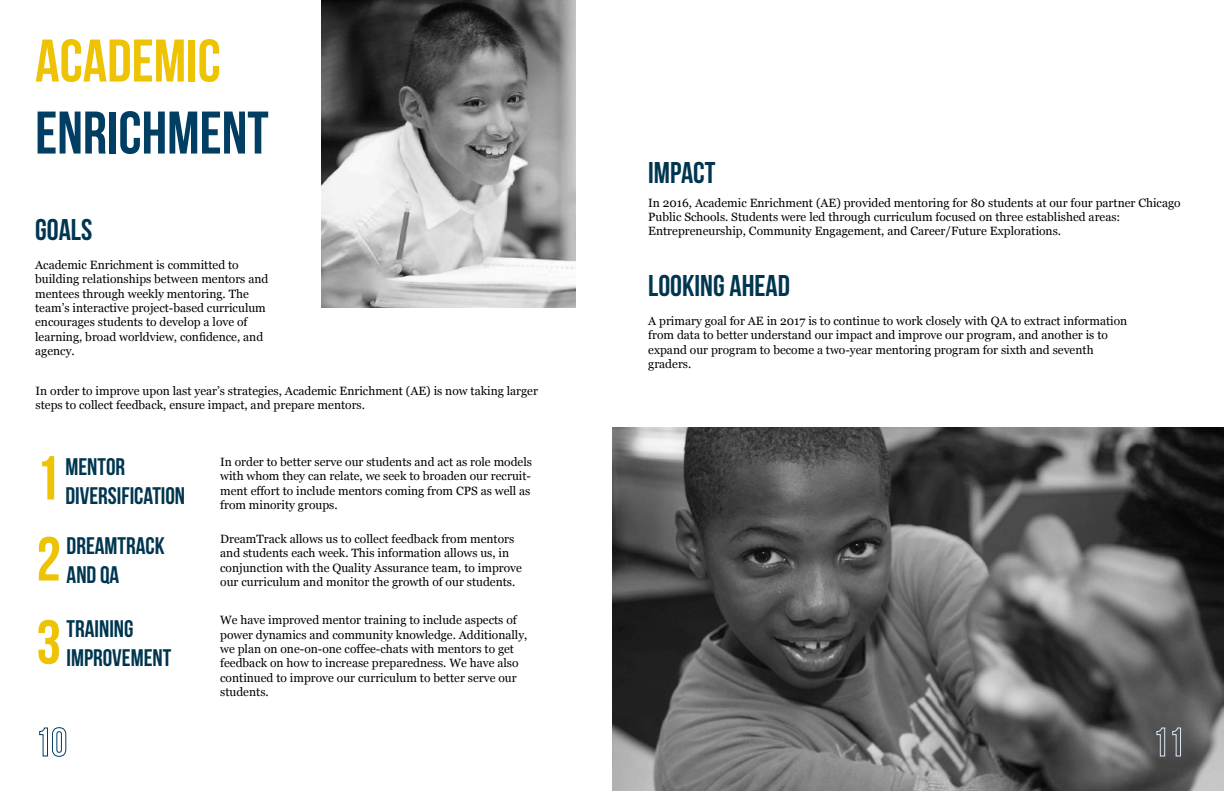
<style>
.page{position:relative;width:1224px;height:792px;background:#fff}
.page>*{position:absolute;margin:0;border:0;box-sizing:border-box;transform-origin:0 0}
.t1{font:700 62px "Bebas Neue";color:#edc303}
.t2{font:700 60px "Bebas Neue";color:#003e63}
.t3{font:700 60px "Bebas Neue";color:#edc303}
.t4{font:30px "Bebas Neue";color:#003650}
.t5{font:700 30px "Bebas Neue";color:#003650}
.t6{font:700 24px/28.8px "Bebas Neue";color:#003650}
.t7{font:12px/14.4px "Georgia";color:#000}
</style>
<div class="page">
<img style="left:321px;top:0;width:255px;height:308px">
<img style="left:612px;top:427px;width:612px;height:363px">
<svg style="left:39px;top:727px;width:28px;height:30px"></svg>
<svg style="left:1156px;top:727px;width:10px;height:30px"></svg>
<svg style="left:1172px;top:727px;width:9px;height:30px"></svg>
<h2 class="t3" style="left:35px;top:28px;width:187px">ACADEMIC</h2>
<h2 class="t2" style="left:35px;top:100px;width:235px">ENRICHMENT</h2>
<h3 class="t5" style="left:35px;top:213px;width:59px">GOALS</h3>
<p class="t7" style="left:35px;top:257px;width:235px">Academic Enrichment is committed to building relationships between mentors and mentees through weekly mentoring. The team’s interactive project-based curriculum encourages students to develop a love of learning, broad worldview, confidence, and agency.</p>
<p class="t7" style="left:36px;top:383px;width:504px">In order to improve upon last year’s strategies, Academic Enrichment (AE) is now taking larger steps to collect feedback, ensure impact, and prepare mentors.</p>
<h1 class="t1" style="left:35px;top:444px;width:26px">1</h1>
<h3 class="t6" style="left:65px;top:452px;width:121px">MENTOR<br>DIVERSIFICATION</h3>
<p class="t7" style="left:220px;top:454px;width:313px">In order to better serve our students and act as role models with whom they can relate, we seek to broaden our recruit&shy;ment effort to include mentors coming from CPS as well as from minority groups.</p>
<h3 class="t6" style="left:67px;top:531px;width:100px">DREAMTRACK</h3>
<p class="t7" style="left:220px;top:531px;width:303px">DreamTrack allows us to collect feedback from mentors and students each week. This information allows us, in conjunction with the Quality Assurance team, to improve our curriculum and monitor the growth of our students.</p>
<h1 class="t1" style="left:36px;top:525px;width:26px">2</h1>
<h3 class="t6" style="left:67px;top:560px;width:54px">AND QA</h3>
<h1 class="t1" style="left:36px;top:608px;width:26px">3</h1>
<h3 class="t6" style="left:67px;top:614px;width:68px">TRAINING</h3>
<h3 class="t6" style="left:67px;top:643px;width:106px">IMPROVEMENT</h3>
<p class="t7" style="left:220px;top:612px;width:309px">We have improved mentor training to include aspects of power dynamics and community knowledge. Additionally, we plan on one-on-one coffee-chats with mentors to get feedback on how to increase preparedness. We have also continued to improve our curriculum to better serve our students.</p>
<h3 class="t5" style="left:648px;top:156px;width:69px">IMPACT</h3>
<p class="t7" style="left:648px;top:195px;width:534px">In 2016, Academic Enrichment (AE) provided mentoring for 80 students at our four partner Chicago<br>Public Schools. Students were led through curriculum focused on three established areas:<br>Entrepreneurship, Community Engagement, and Career/Future Explorations.</p>
<h3 class="t4" style="left:648px;top:269px;width:143px">LOOKING AHEAD</h3>
<p class="t7" style="left:648px;top:313px;width:481px">A primary goal for AE in 2017 is to continue to work closely with QA to extract information from data to better understand our impact and improve our program, and another is to expand our program to become a two-year mentoring program for sixth and seventh graders.</p>
</div>
